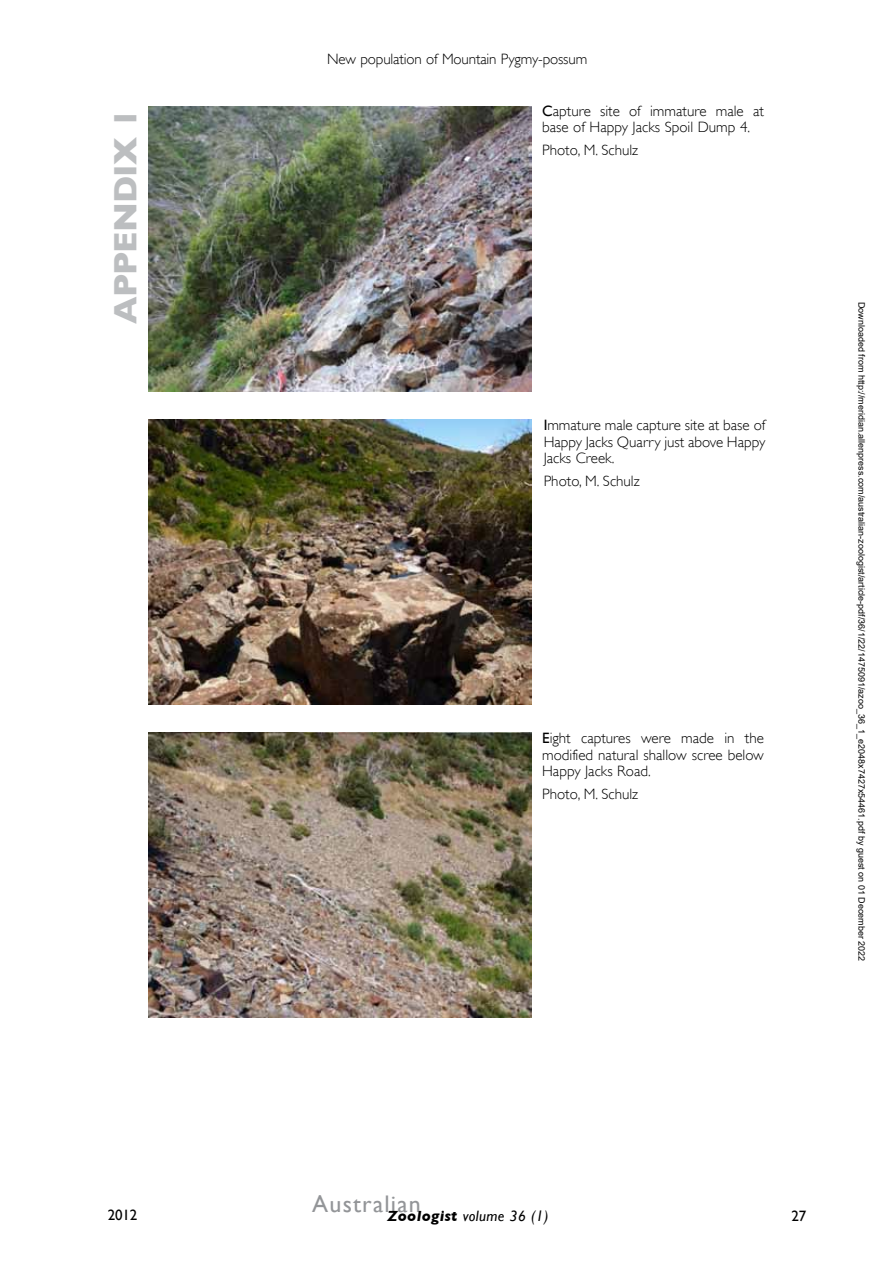
<style>
.page{position:relative;width:893px;height:1263px;background:#fff}
.page>*{position:absolute;margin:0;border:0;box-sizing:border-box;transform-origin:0 0}
.t1{font:700 33px "Gill Sans";letter-spacing:-.025em;color:#bcbec0}
.t2{font:24px "Gill Sans";letter-spacing:.05em;color:#939598}
.t3{font:300 15px/16.5px "Gill Sans";color:#000;text-align:justify}
.t4{font:italic 15px "Gill Sans";letter-spacing:.025em;color:#000}
.t5{font:15px "Gill Sans";letter-spacing:-.01em;color:#000}
.t6{font:9px "Arial";color:#000}
.s1{font-weight:400}
.s2{font-weight:700}
</style>
<div class="page">
<img style="left:149px;top:107px;width:382px;height:285px">
<img style="left:149px;top:420px;width:382px;height:285px">
<img style="left:149px;top:733px;width:382px;height:284px">
<p class="t3" style="left:327px;top:51px;width:262px">New population of Mountain Pygmy-possum</p>
<h1 class="t1" style="left:106px;top:324px;width:217px;rotate:-90deg">APPENDIX 1</h1>
<p class="t3" style="left:542px;top:102px;width:223px"><span class="s1">C</span>apture site of immature male at base of Happy Jacks Spoil Dump 4.</p>
<p class="t3" style="left:542px;top:142px;width:98px">Photo, M. Schulz</p>
<p class="t3" style="left:544px;top:417px;width:223px"><span class="s1">I</span>mmature male capture site at base of Happy Jacks Quarry just above Happy Jacks Creek.</p>
<p class="t3" style="left:544px;top:473px;width:98px">Photo, M. Schulz</p>
<p class="t3" style="left:542px;top:730px;width:223px"><span class="s1">E</span>ight captures were made in the modified natural shallow scree below Happy Jacks Road.</p>
<p class="t3" style="left:542px;top:786px;width:98px">Photo, M. Schulz</p>
<p class="t6" style="left:865px;top:302px;width:661px;rotate:90deg">Downloaded from http://meridian.allenpress.com/australian-zoologist/article-pdf/36/1/22/1475091/azoo_36_1_e2048x7427x54461.pdf by guest on 01 December 2022</p>
<h2 class="t2" style="left:312px;top:1190px;width:110px">Australian</h2>
<p class="t5" style="left:108px;top:1206px;width:31px">2012</p>
<p class="t4" style="left:388px;top:1207px;width:162px"><span class="s2">Zoologist</span> volume 36 (1)</p>
<p class="t5" style="left:792px;top:1206px;width:16px">27</p>
</div>
